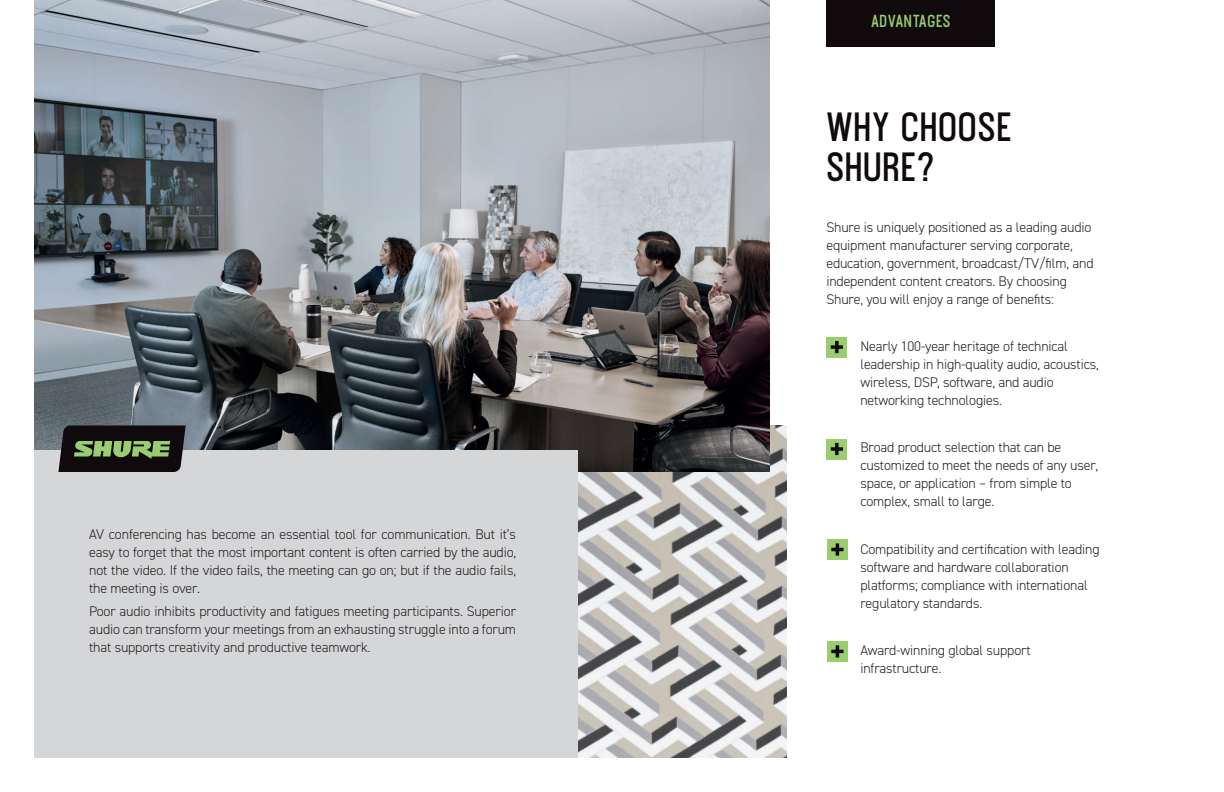
<style>
.page{position:relative;width:1224px;height:792px;background:#fff}
.page>*{position:absolute;margin:0;border:0;box-sizing:border-box;transform-origin:0 0}
.t1{font:700 36px/40px "Ostrich Proper";letter-spacing:-.01em;color:#110a0c}
.t2{font:700 15.4px "Ostrich Proper";letter-spacing:-.02em;color:#99cd6f}
.t3{font:300 14px/18px "DIN2014";letter-spacing:-.01em;color:#231f20}
</style>
<div class="page">
<img style="left:578px;top:425px;width:208px;height:333px">
<img style="left:34px;top:0;width:735px;height:472px">
<div style="left:34px;top:450px;width:544px;height:308px;background:#d5d6d8"></div>
<svg style="left:58px;top:425px;width:128px;height:47px;background:#333828"></svg>
<div style="left:826px;top:0;width:169px;height:46px;background:#110a0c"></div>
<div style="left:826px;top:337px;width:21px;height:21px;background:#99cd6f"></div>
<svg style="left:831px;top:341px;width:12px;height:12px"></svg>
<div style="left:826px;top:439px;width:21px;height:20px;background:#99cd6f"></div>
<svg style="left:831px;top:443px;width:12px;height:12px"></svg>
<div style="left:827px;top:539px;width:21px;height:21px;background:#99cd6f"></div>
<svg style="left:831px;top:543px;width:13px;height:13px"></svg>
<div style="left:827px;top:641px;width:21px;height:21px;background:#99cd6f"></div>
<svg style="left:831px;top:645px;width:13px;height:13px"></svg>
<p class="t3" style="left:89px;top:525px;width:429px;text-align:justify">AV conferencing has become an essential tool for communication. But it’s easy to forget that the most important content is often carried by the audio, not the video. If the video fails, the meeting can go on; but if the audio fails, the meeting is over.</p>
<p class="t3" style="left:89px;top:603px;width:429px;text-align:justify">Poor audio inhibits productivity and fatigues meeting participants. Superior audio can transform your meetings from an exhausting struggle into a forum that supports creativity and productive teamwork.</p>
<p class="t2" style="left:871px;top:11px;width:81px">ADVANTAGES</p>
<h1 class="t1" style="left:826px;top:106px;width:190px">WHY CHOOSE<br>SHURE?</h1>
<p class="t3" style="left:826px;top:218px;width:269px">Shure is uniquely positioned as a leading audio equipment manufacturer serving corporate, education, government, broadcast/TV/film, and independent content creators. By choosing Shure, you will enjoy a range of benefits:</p>
<p class="t3" style="left:860px;top:337px;width:240px">Nearly 100-year heritage of technical leadership in high-quality audio, acoustics, wireless, DSP, software, and audio networking technologies.</p>
<p class="t3" style="left:860px;top:439px;width:239px">Broad product selection that can be customized to meet the needs of any user, space, or application – from simple to complex, small to large.</p>
<p class="t3" style="left:860px;top:540px;width:241px">Compatibility and certification with leading software and hardware collaboration platforms; compliance with international regulatory standards.</p>
<p class="t3" style="left:860px;top:641px;width:172px">Award-winning global support infrastructure.</p>
</div>
